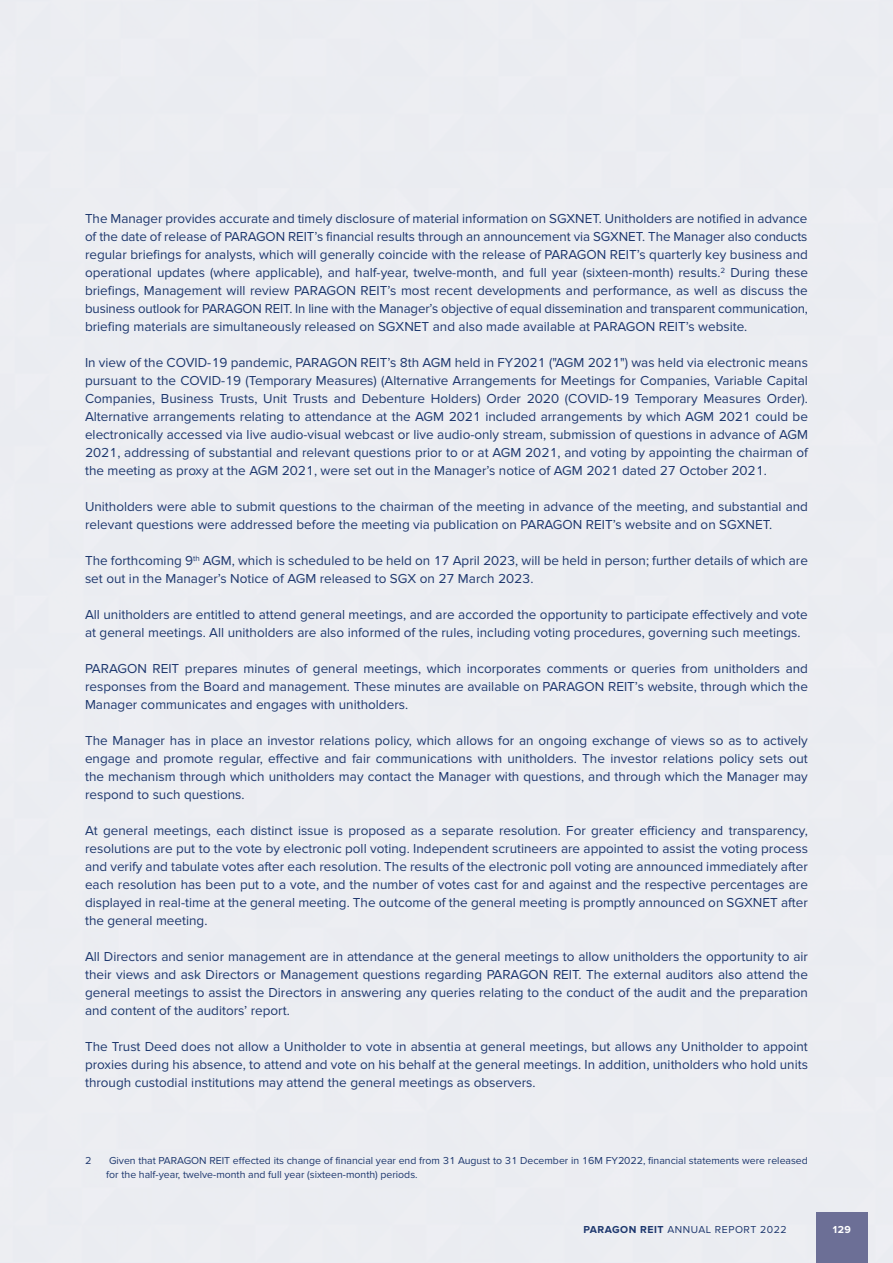
<style>
.page{position:relative;width:893px;height:1263px;background:#fff}
.page>*{position:absolute;margin:0;border:0;box-sizing:border-box;transform-origin:0 0}
.t1{font:13.5px/18px "Proxima Nova";color:#1e386e;text-align:justify}
.t2{font:10.5px/13.5px "Proxima Nova";color:#1e386e}
.t3{font:10.5px "Proxima Nova";letter-spacing:.05em;color:#1e386e}
.t4{font:700 10.5px "Proxima Nova";color:#fff}
.s1{font-weight:700}
</style>
<div class="page">
<div style="left:816px;top:1212px;width:51px;height:51px;background:#6c6f96"></div>
<p class="t1" style="left:85px;top:210px;width:724px">The Manager provides accurate and timely disclosure of material information on SGXNET. Unitholders are notified in advance of the date of release of PARAGON REIT’s financial results through an announcement via SGXNET. The Manager also conducts regular briefings for analysts, which will generally coincide with the release of PARAGON REIT’s quarterly key business and operational updates (where applicable), and half-year, twelve-month, and full year (sixteen-month) results.<sup>2</sup> During these briefings, Management will review PARAGON REIT’s most recent developments and performance, as well as discuss the business outlook for PARAGON REIT. In line with the Manager’s objective of equal dissemination and transparent communication, briefing materials are simultaneously released on SGXNET and also made available at PARAGON REIT’s website.</p>
<p class="t1" style="left:85px;top:354px;width:724px">In view of the COVID-19 pandemic, PARAGON REIT’s 8th AGM held in FY2021 ("AGM 2021") was held via electronic means pursuant to the COVID-19 (Temporary Measures) (Alternative Arrangements for Meetings for Companies, Variable Capital Companies, Business Trusts, Unit Trusts and Debenture Holders) Order 2020 (COVID-19 Temporary Measures Order).<br>Alternative arrangements relating to attendance at the AGM 2021 included arrangements by which AGM 2021 could be electronically accessed via live audio-visual webcast or live audio-only stream, submission of questions in advance of AGM 2021, addressing of substantial and relevant questions prior to or at AGM 2021, and voting by appointing the chairman of the meeting as proxy at the AGM 2021, were set out in the Manager’s notice of AGM 2021 dated 27 October 2021.</p>
<p class="t1" style="left:85px;top:498px;width:724px">Unitholders were able to submit questions to the chairman of the meeting in advance of the meeting, and substantial and relevant questions were addressed before the meeting via publication on PARAGON REIT’s website and on SGXNET.</p>
<p class="t1" style="left:85px;top:552px;width:724px">The forthcoming 9<sup>th</sup> AGM, which is scheduled to be held on 17 April 2023, will be held in person; further details of which are set out in the Manager’s Notice of AGM released to SGX on 27 March 2023.</p>
<p class="t1" style="left:85px;top:606px;width:724px">All unitholders are entitled to attend general meetings, and are accorded the opportunity to participate effectively and vote at general meetings. All unitholders are also informed of the rules, including voting procedures, governing such meetings.</p>
<p class="t1" style="left:85px;top:660px;width:724px">PARAGON REIT prepares minutes of general meetings, which incorporates comments or queries from unitholders and responses from the Board and management. These minutes are available on PARAGON REIT’s website, through which the Manager communicates and engages with unitholders.</p>
<p class="t1" style="left:85px;top:732px;width:724px">The Manager has in place an investor relations policy, which allows for an ongoing exchange of views so as to actively engage and promote regular, effective and fair communications with unitholders. The investor relations policy sets out the mechanism through which unitholders may contact the Manager with questions, and through which the Manager may respond to such questions.</p>
<p class="t1" style="left:85px;top:822px;width:724px">At general meetings, each distinct issue is proposed as a separate resolution. For greater efficiency and transparency, resolutions are put to the vote by electronic poll voting. Independent scrutineers are appointed to assist the voting process and verify and tabulate votes after each resolution. The results of the electronic poll voting are announced immediately after each resolution has been put to a vote, and the number of votes cast for and against and the respective percentages are displayed in real-time at the general meeting. The outcome of the general meeting is promptly announced on SGXNET after the general meeting.</p>
<p class="t1" style="left:85px;top:948px;width:724px">All Directors and senior management are in attendance at the general meetings to allow unitholders the opportunity to air their views and ask Directors or Management questions regarding PARAGON REIT. The external auditors also attend the general meetings to assist the Directors in answering any queries relating to the conduct of the audit and the preparation and content of the auditors’ report.</p>
<p class="t1" style="left:85px;top:1038px;width:724px">The Trust Deed does not allow a Unitholder to vote in absentia at general meetings, but allows any Unitholder to appoint proxies during his absence, to attend and vote on his behalf at the general meetings. In addition, unitholders who hold units through custodial institutions may attend the general meetings as observers.</p>
<p class="t2" style="left:85px;top:1154px;width:8px">2</p>
<p class="t2" style="left:106px;top:1154px;width:703px">Given that PARAGON REIT effected its change of financial year end from 31 August to 31 December in 16M FY2022, financial statements were released for the half-year, twelve-month and full year (sixteen-month) periods.</p>
<p class="t3" style="left:584px;top:1223px;width:205px"><span class="s1">PARAGON REIT</span> ANNUAL REPORT 2022</p>
<p class="t4" style="left:833px;top:1223px;width:20px">129</p>
</div>
